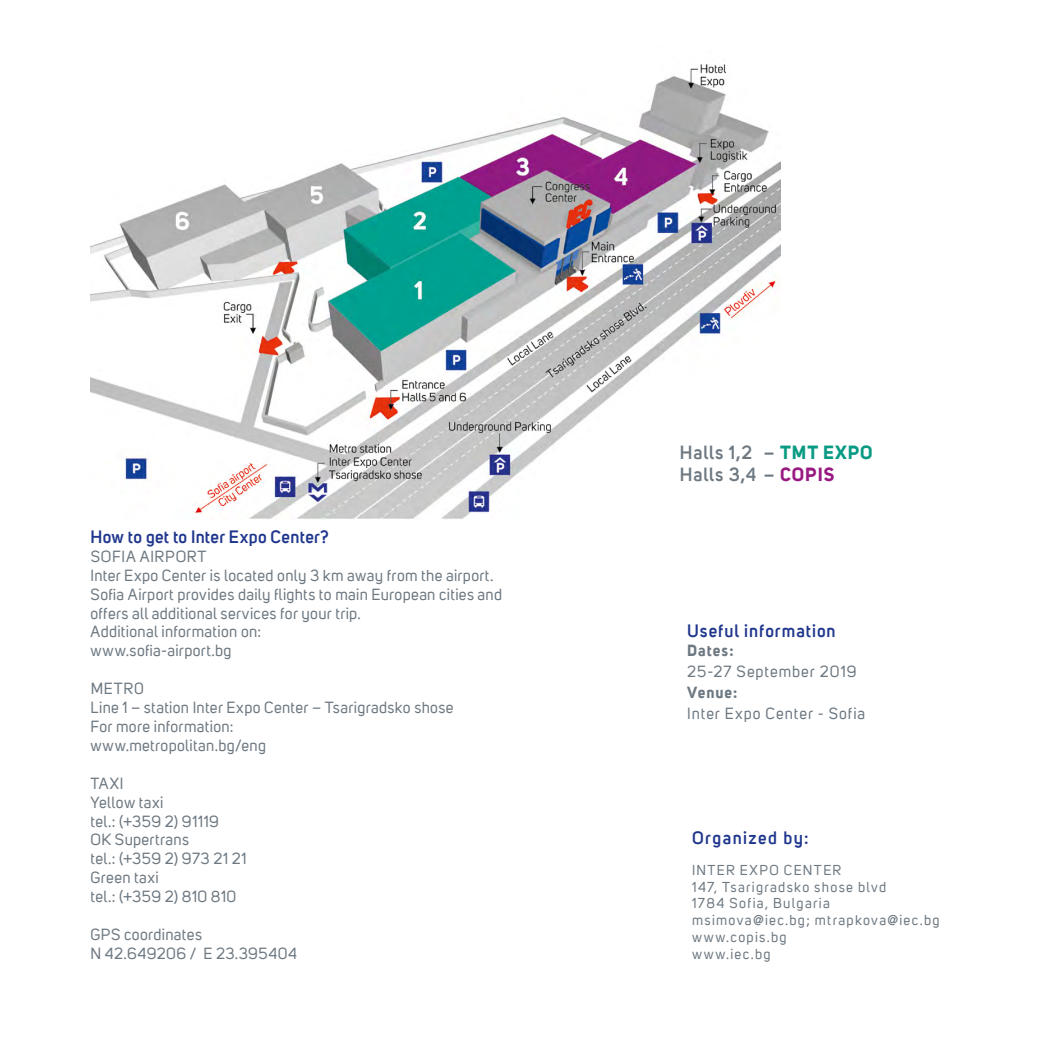
<style>
.page{position:relative;width:1042px;height:1042px;background:#fff}
.page>*{position:absolute;margin:0;border:0;box-sizing:border-box;transform-origin:0 0}
.t1{font:600 18.55px "Uni Sans";letter-spacing:.05em;color:#6d7881}
.Body_text_BG{font:600 17.5px "Uni Sans";letter-spacing:.015em;color:#1f368d}
.Body_text_BG-2{font:600 17.5px "Uni Sans";letter-spacing:.055em;color:#1f368d}
.Body_text_BG-3{font:600 17.5px "Uni Sans";letter-spacing:.085em;color:#1f368d}
.Body_text_BG-4{font:15.75px/18.9px "Uni Sans";letter-spacing:.025em;color:#6d7881}
.body_text_en_10{font:15.75px "Uni Sans";letter-spacing:.065em;color:#6d7881}
.Body_text_BG-5{font:15.75px "Uni Sans";letter-spacing:.05em;color:#6d7881}
.body_text_en_10-2{font:700 15.75px "Uni Sans";letter-spacing:.06em;color:#6d7881}
.Body_text_BG-6{font:14px/16.8px "Uni Sans";letter-spacing:.09em;color:#6d7881}
.s1{font-weight:700;color:#089a83}
.s2{font-weight:700;color:#981981}
</style>
<div class="page">
<hr style="left:1041px;top:190px;width:1px;height:600px;background:#981981">
<img style="left:91px;top:64px;width:689px;height:456px">
<p class="Body_text_BG" style="left:91px;top:526px;width:240px">How to get to Inter Expo Center?</p>
<p class="Body_text_BG-5" style="left:91px;top:547px;width:117px">SOFIA AIRPORT</p>
<p class="Body_text_BG-4" style="left:91px;top:566px;width:404px">Inter Expo Center is located only 3 km away from the airport.</p>
<p class="Body_text_BG-4" style="left:91px;top:585px;width:413px">Sofia Airport provides daily flights to main European cities and offers all additional services for your trip.</p>
<p class="Body_text_BG-4" style="left:91px;top:623px;width:172px">Additional information on:</p>
<p class="Body_text_BG-4" style="left:91px;top:641px;width:142px">www.sofia-airport.bg</p>
<p class="Body_text_BG-4" style="left:91px;top:679px;width:55px">METR0</p>
<p class="Body_text_BG-4" style="left:91px;top:698px;width:365px">Line 1 – station Inter Expo Center – Tsarigradsko shose</p>
<p class="Body_text_BG-4" style="left:91px;top:717px;width:177px">For more information: www.metropolitan.bg/eng</p>
<p class="Body_text_BG-4" style="left:91px;top:774px;width:34px">TAXI</p>
<p class="Body_text_BG-4" style="left:91px;top:793px;width:130px">Yellow taxi<br>tel.: (+359 2) 91119</p>
<p class="Body_text_BG-4" style="left:91px;top:830px;width:158px">OK Supertrans<br>tel.: (+359 2) 973 21 21<br>Green taxi<br>tel.: (+359 2) 810 810</p>
<p class="Body_text_BG-4" style="left:91px;top:925px;width:113px">GPS coordinates</p>
<p class="Body_text_BG-4" style="left:91px;top:944px;width:208px">N 42.649206 / E 23.395404</p>
<p class="t1" style="left:680px;top:441px;width:194px">Halls 1,2 – <span class="s1">TMT EXPO</span></p>
<p class="t1" style="left:680px;top:464px;width:156px">Halls 3,4 – <span class="s2">COPIS</span></p>
<p class="Body_text_BG-2" style="left:687px;top:620px;width:150px">Useful information</p>
<p class="body_text_en_10-2" style="left:687px;top:640px;width:48px">Dates:</p>
<p class="body_text_en_10" style="left:687px;top:662px;width:171px">25-27 September 2019</p>
<p class="body_text_en_10-2" style="left:687px;top:682px;width:52px">Venue:</p>
<p class="body_text_en_10" style="left:687px;top:704px;width:180px">Inter Expo Center - Sofia</p>
<p class="Body_text_BG-3" style="left:692px;top:828px;width:118px">Оrganized by:</p>
<p class="Body_text_BG-6" style="left:692px;top:862px;width:151px">INTER EXPO CENTER</p>
<p class="Body_text_BG-6" style="left:692px;top:878px;width:196px">147, Tsarigradsko shose blvd<br>1784 Sofia, Bulgaria</p>
<p class="Body_text_BG-6" style="left:692px;top:912px;width:249px">msimova@iec.bg; mtrapkova@iec.bg</p>
<p class="Body_text_BG-6" style="left:692px;top:929px;width:96px">www.copis.bg</p>
<p class="Body_text_BG-6" style="left:692px;top:946px;width:80px">www.iec.bg</p>
</div>
